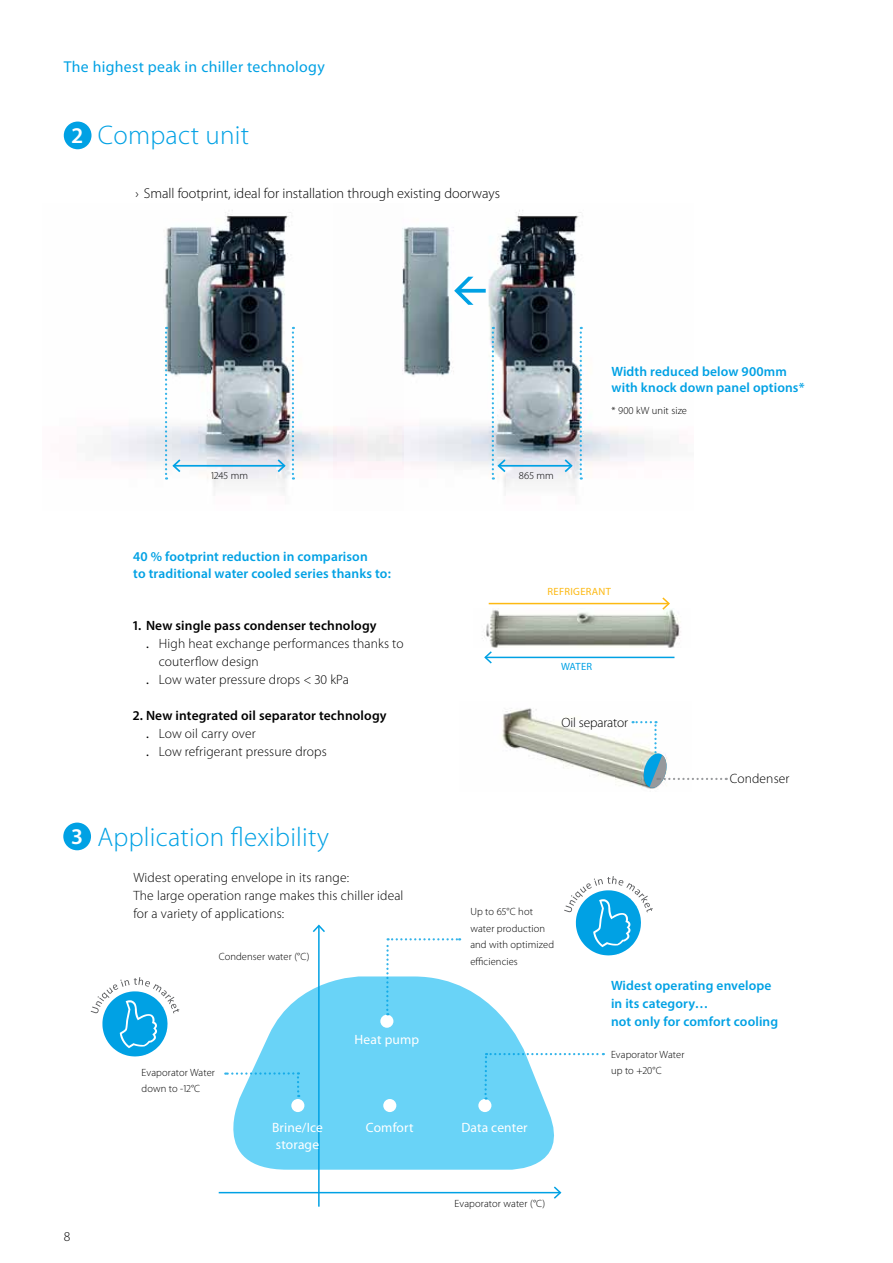
<style>
.page{position:relative;width:893px;height:1263px;background:#fff}
.page>*{position:absolute;margin:0;border:0;box-sizing:border-box;transform-origin:0 0}
.t1{font:300 27px "Myriad Pro";letter-spacing:.01em;color:#00a1e4}
.t2{font:15.75px "Myriad Pro";letter-spacing:.02em;color:#00a1e4}
.t3{font:300 14.25px "Myriad Pro";color:#000}
.t4{font:300 13.5px/18px "Myriad Pro";letter-spacing:.01em;color:#000}
.t5{font:600 13.5px/18px "Myriad Pro";letter-spacing:.01em;color:#00a1e4}
.t6{font:13.5px "Myriad Pro";letter-spacing:.01em;color:#fff}
.t7{font:600 13.5px "Myriad Pro";letter-spacing:.01em;color:#000}
.t8{font:300 13.5px "Myriad Pro";letter-spacing:-.01em;color:#000}
.t9{font:300 10.5px/16.5px "Myriad Pro";letter-spacing:.01em;color:#000}
.t10{font:10.5px "Myriad Pro";letter-spacing:.03em;color:#fdb913}
.t11{font:10.5px "Myriad Pro";color:#00a1e4}
.s1{font-weight:600;font-size:22.5px;color:#fff}
.s2{font-size:13.5px}
.s3{font-weight:400}
.s4{font-weight:600}
</style>
<div class="page">
<img style="left:482px;top:609px;width:199px;height:39px">
<svg style="left:233px;top:976px;width:321px;height:194px;fill:#69d3f7"></svg>
<div style="left:380px;top:1015px;width:13px;height:13px;background:#fff;border-radius:50%"></div>
<div style="left:383px;top:1099px;width:13px;height:13px;background:#fff;border-radius:50%"></div>
<div style="left:291px;top:1099px;width:13px;height:13px;background:#fff;border-radius:50%"></div>
<div style="left:478px;top:1099px;width:13px;height:13px;background:#fff;border-radius:50%"></div>
<svg style="left:225px;top:1072px;width:74px;height:25px"></svg>
<svg style="left:386px;top:938px;width:74px;height:77px"></svg>
<svg style="left:483px;top:1053px;width:121px;height:47px"></svg>
<svg style="left:91px;top:977px;width:88px;height:79px"></svg>
<svg style="left:564px;top:876px;width:89px;height:79px"></svg>
<img style="left:111px;top:210px;width:223px;height:282px">
<img style="left:334px;top:210px;width:319px;height:282px">
<div style="left:64px;top:122px;width:27px;height:27px;background:#00a1e4;border-radius:50%"></div>
<svg style="left:454px;top:277px;width:32px;height:28px"></svg>
<svg style="left:580px;top:327px;width:2px;height:153px"></svg>
<hr style="left:174px;top:465px;width:110px;height:2px;background:#00a1e4">
<svg style="left:165px;top:327px;width:17px;height:153px"></svg>
<svg style="left:276px;top:327px;width:18px;height:153px"></svg>
<hr style="left:499px;top:465px;width:72px;height:2px;background:#00a1e4">
<svg style="left:492px;top:327px;width:15px;height:153px"></svg>
<svg style="left:563px;top:458px;width:11px;height:16px"></svg>
<hr style="left:489px;top:603px;width:180px;height:1px;background:#fdb913">
<svg style="left:661px;top:597px;width:10px;height:14px"></svg>
<hr style="left:485px;top:657px;width:189px;height:1px;background:#00a1e4">
<svg style="left:484px;top:651px;width:9px;height:13px"></svg>
<hr style="left:219px;top:1192px;width:341px;height:1px;background:#00a1e4">
<svg style="left:552px;top:1186px;width:10px;height:13px"></svg>
<hr style="left:318px;top:926px;width:2px;height:280px;background:#00a1e4">
<svg style="left:312px;top:924px;width:13px;height:10px"></svg>
<div style="left:63px;top:822px;width:28px;height:28px;background:#00a1e4;border-radius:50%"></div>
<img style="left:502px;top:708px;width:131px;height:78px">
<svg style="left:633px;top:721px;width:94px;height:68px"></svg>
<p class="t2" style="left:64px;top:57px;width:263px">The highest peak in chiller technology</p>
<h1 class="t1" style="left:72px;top:120px;width:179px"><span class="s1">2</span> Compact unit</h1>
<p class="t3" style="left:135px;top:185px;width:366px"><span class="s2">›</span> Small footprint, ideal for installation through existing doorways</p>
<p class="t9" style="left:211px;top:467px;width:38px">1245 mm</p>
<p class="t9" style="left:519px;top:467px;width:36px">865 mm</p>
<p class="t5" style="left:133px;top:548px;width:259px;line-height:16.5px">40 % footprint reduction in comparison<br>to traditional water cooled series thanks to:</p>
<p class="t5" style="left:611px;top:363px;width:195px;line-height:16.2px">Width reduced below 900mm with knock down panel options*</p>
<p class="t9" style="left:611px;top:402px;width:77px">* 900 kW unit size</p>
<p class="t7" style="left:133px;top:617px;width:245px">1. New single pass condenser technology</p>
<p class="t4" style="left:146px;top:635px;width:259px"><span class="s3">.</span> High heat exchange performances thanks to</p>
<p class="t4" style="left:159px;top:653px;width:102px">couterflow design</p>
<p class="t4" style="left:146px;top:671px;width:204px"><span class="s3">.</span> Low water pressure drops &lt; 30 kPa</p>
<p class="t4" style="left:146px;top:707px;width:242px;text-indent:-13px"><span class="s4">2. New integrated oil separator technology </span><span class="s3">.</span> Low oil carry over<br><span class="s3">.</span> Low refrigerant pressure drops</p>
<h1 class="t1" style="left:72px;top:822px;width:259px"><span class="s1">3</span> Application flexibility</h1>
<p class="t4" style="left:134px;top:869px;width:271px">Widest operating envelope in its range:<br>The large operation range makes this chiller ideal for a variety of applications:</p>
<p class="t9" style="left:219px;top:949px;width:92px">Condenser water (°C)</p>
<p class="t9" style="left:142px;top:1064px;width:75px">Evaporator Water down to -12°C</p>
<p class="t6" style="left:355px;top:1031px;width:66px">Heat pump</p>
<p class="t10" style="left:548px;top:585px;width:65px">REFRIGERANT</p>
<p class="t11" style="left:561px;top:660px;width:33px">WATER</p>
<p class="t8" style="left:562px;top:715px;width:68px">Oil separator</p>
<p class="t4" style="left:730px;top:769px;width:61px">Condenser</p>
<p class="t9" style="left:470px;top:903px;width:85px">Up to 65°C hot water production and with optimized efficiencies</p>
<p class="t5" style="left:611px;top:976px;width:169px">Widest operating envelope in its category…<br>not only for comfort cooling</p>
<p class="t9" style="left:611px;top:1046px;width:75px">Evaporator Water up to +20°C</p>
<p class="t6" style="left:272px;top:1119px;width:52px">Brine/Ice</p>
<p class="t6" style="left:366px;top:1119px;width:49px">Comfort</p>
<p class="t6" style="left:461px;top:1119px;width:68px">Data center</p>
<p class="t6" style="left:276px;top:1136px;width:45px">storage</p>
<p class="t4" style="left:64px;top:1227px;width:8px">8</p>
<p class="t9" style="left:454px;top:1195px;width:92px">Evaporator water (°C)</p>
</div>
